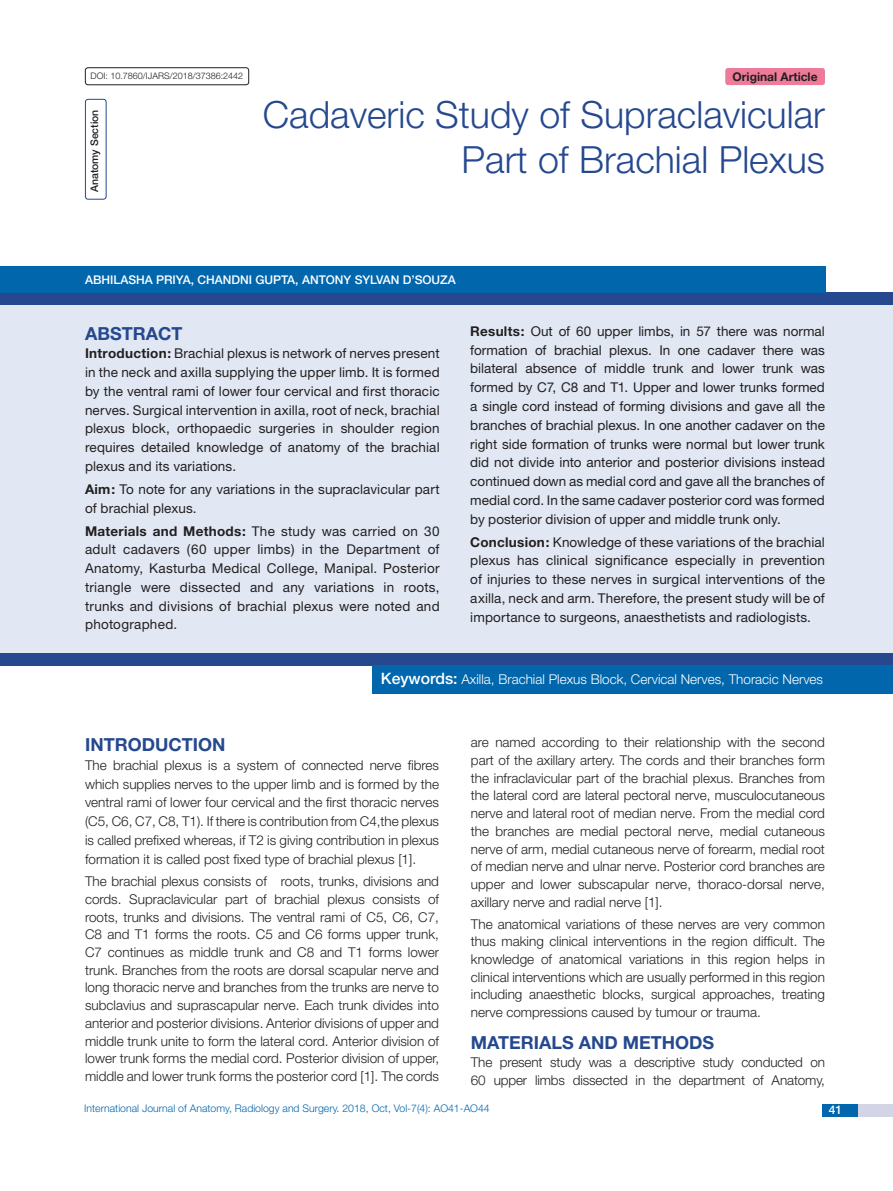
<style>
.page{position:relative;width:893px;height:1191px;background:#fff}
.page>*{position:absolute;margin:0;border:0;box-sizing:border-box;transform-origin:0 0}
.t1{font:300 37.5px/45px "Helvetica Neue";color:#25488e;text-align:right}
.Heading{font:700 18px "Helvetica Neue";color:#25488e}
.Body_Text{font:300 13.5px/17.7px "Helvetica Neue";color:#231f20;text-align:justify}
.Abstract_Text{font:13.5px/18.8px "Helvetica Neue";letter-spacing:.01em;color:#231f20;text-align:justify}
.t2{font:300 13.5px "Helvetica Neue";color:#fff}
.t3{font:500 12px "Helvetica Neue";color:#fff}
.t4{font:700 12px "Helvetica Neue";color:#231f20}
.t5{font:300 10.5px "Helvetica Neue";color:#0166ac}
.t6{font:500 10.5px "Helvetica Neue";color:#231f20}
.t7{font:300 9px "Helvetica Neue";color:#231f20}
.s1{font-weight:700}
.s2{font-weight:500;font-size:15.75px}
</style>
<div class="page">
<div style="left:825px;top:1103px;width:68px;height:13px;background:#d3d5e7"></div>
<div style="left:823px;top:1103px;width:35px;height:13px;background:#0166ac"></div>
<div style="left:725px;top:68px;width:100px;height:17px;background:#ee7b99;border-radius:3px"></div>
<div style="left:85px;top:67px;width:164px;height:18px;border:1px solid #231f20;border-radius:3px"></div>
<div style="left:0;top:304px;width:893px;height:350px;background:#e1e8f4"></div>
<div style="left:0;top:292px;width:893px;height:12px;background:#25488e"></div>
<div style="left:85px;top:99px;width:21px;height:101px;border:1px solid #25488e;border-radius:3px"></div>
<div style="left:0;top:266px;width:826px;height:27px;background:#0166ac"></div>
<div style="left:0;top:653px;width:893px;height:12px;background:#25488e"></div>
<div style="left:372px;top:665px;width:521px;height:29px;background:#0166ac"></div>
<p class="t7" style="left:91px;top:70px;width:154px">DOI: 10.7860/IJARS/2018/37386:2442</p>
<p class="t4" style="left:733px;top:69px;width:87px">Original Article</p>
<p class="t6" style="left:88px;top:192px;width:84px;rotate:-90deg">ANATOMY SECTION</p>
<p class="t1" style="left:263px;top:92px;width:564px">Cadaveric Study of Supraclavicular<br>Part of Brachial Plexus</p>
<p class="t3" style="left:85px;top:272px;width:371px">ABHILAS HA PRIYA, CHANDNI GUPTA, ANTONY SYLVAN D’SOUZA</p>
<p class="Heading" style="left:85px;top:322px;width:99px">ABSTRACT</p>
<p class="Abstract_Text" style="left:85px;top:344px;width:356px"><span class="s1">Introduction:</span> Brachial plexus is network of nerves present in the neck and axilla supplying the upper limb. It is formed by the ventral rami of lower four cervical and first thoracic nerves. Surgical intervention in axilla, root of neck, brachial plexus block, orthopaedic surgeries in shoulder region requires detailed knowledge of anatomy of the brachial plexus and its variations.</p>
<p class="Abstract_Text" style="left:85px;top:479px;width:356px"><span class="s1">Aim:</span> To note for any variations in the supraclavicular part of brachial plexus.</p>
<p class="Abstract_Text" style="left:85px;top:521px;width:356px"><span class="s1">Materials and Methods:</span> The study was carried on 30 adult cadavers (60 upper limbs) in the Department of Anatomy, Kasturba Medical College, Manipal. Posterior triangle were dissected and any variations in roots, trunks and divisions of brachial plexus were noted and photographed.</p>
<p class="Abstract_Text" style="left:470px;top:321px;width:356px"><span class="s1">Results:</span> Out of 60 upper limbs, in 57 there was normal formation of brachial plexus. In one cadaver there was bilateral absence of middle trunk and lower trunk was formed by C7, C8 and T1. Upper and lower trunks formed a single cord instead of forming divisions and gave all the branches of brachial plexus. In one another cadaver on the right side formation of trunks were normal but lower trunk did not divide into anterior and posterior divisions instead continued down as medial cord and gave all the branches of medial cord. In the same cadaver posterior cord was formed by posterior division of upper and middle trunk only.</p>
<p class="Abstract_Text" style="left:470px;top:532px;width:356px"><span class="s1">Conclusion:</span> Knowledge of these variations of the brachial plexus has clinical significance especially in prevention of injuries to these nerves in surgical interventions of the axilla, neck and arm. Therefore, the present study will be of importance to surgeons, anaesthetists and radiologists.</p>
<p class="t2" style="left:381px;top:671px;width:444px"><span class="s2">KEYWORDS:</span> Axilla, Brachial Plexus Block, Cervical Nerves, Thoracic Nerves</p>
<p class="Heading" style="left:85px;top:733px;width:33px">Intro</p>
<p class="Heading" style="left:142px;top:733px;width:39px">ductio</p>
<p class="Heading" style="left:212px;top:733px;width:15px">n</p>
<p class="Body_Text" style="left:85px;top:755px;width:355px;line-height:18.9px">The brachial plexus is a system of connected nerve fibres which supplies nerves to the upper limb and is formed by the ventral rami of lower four cervical and the first thoracic nerves (C5, C6, C7, C8, T1). If there is contribution from C4,the plexus is called prefixed whereas, if T2 is giving contribution in plexus formation it is called post fixed type of brachial plexus [1].</p>
<p class="Body_Text" style="left:85px;top:872px;width:356px">The brachial plexus consists of roots, trunks, divisions and cords. Supraclavicular part of brachial plexus consists of roots, trunks and divisions. The ventral rami of C5, C6, C7, C8 and T1 forms the roots. C5 and C6 forms upper trunk, C7 continues as middle trunk and C8 and T1 forms lower trunk. Branches from the roots are dorsal scapular nerve and long thoracic nerve and branches from the trunks are nerve to subclavius and suprascapular nerve. Each trunk divides into anterior and posterior divisions. Anterior divisions of upper and middle trunk unite to form the lateral cord. Anterior division of lower trunk forms the medial cord. Posterior division of upper, middle and lower trunk forms the posterior cord [1]. The cords</p>
<p class="Body_Text" style="left:471px;top:733px;width:356px">are named according to their relationship with the second part of the axillary artery. The cords and their branches form the infraclavicular part of the brachial plexus. Branches from the lateral cord are lateral pectoral nerve, musculocutaneous nerve and lateral root of median nerve. From the medial cord the branches are medial pectoral nerve, medial cutaneous nerve of arm, medial cutaneous nerve of forearm, medial root of median nerve and ulnar nerve. Posterior cord branches are upper and lower subscapular nerve, thoraco-dorsal nerve, axillary nerve and radial nerve [1].</p>
<p class="Body_Text" style="left:471px;top:914px;width:355px">The anatomical variations of these nerves are very common thus making clinical interventions in the region difficult. The knowledge of anatomical variations in this region helps in clinical interventions which are usually performed in this region including anaesthetic blocks, surgical approaches, treating nerve compressions caused by tumour or trauma.</p>
<p class="Heading" style="left:471px;top:1031px;width:245px">MATERIALS AND METHODS</p>
<p class="Body_Text" style="left:471px;top:1052px;width:355px">The present study was a descriptive study conducted on<br>60 upper limbs dissected in the department of Anatomy,</p>
<p class="t5" style="left:84px;top:1101px;width:407px">International Journal of Anatomy, Radiology and Surgery. 2018, Oct, Vol-7(4): AO41-AO44</p>
<p class="t3" style="left:829px;top:1102px;width:15px">41</p>
</div>
